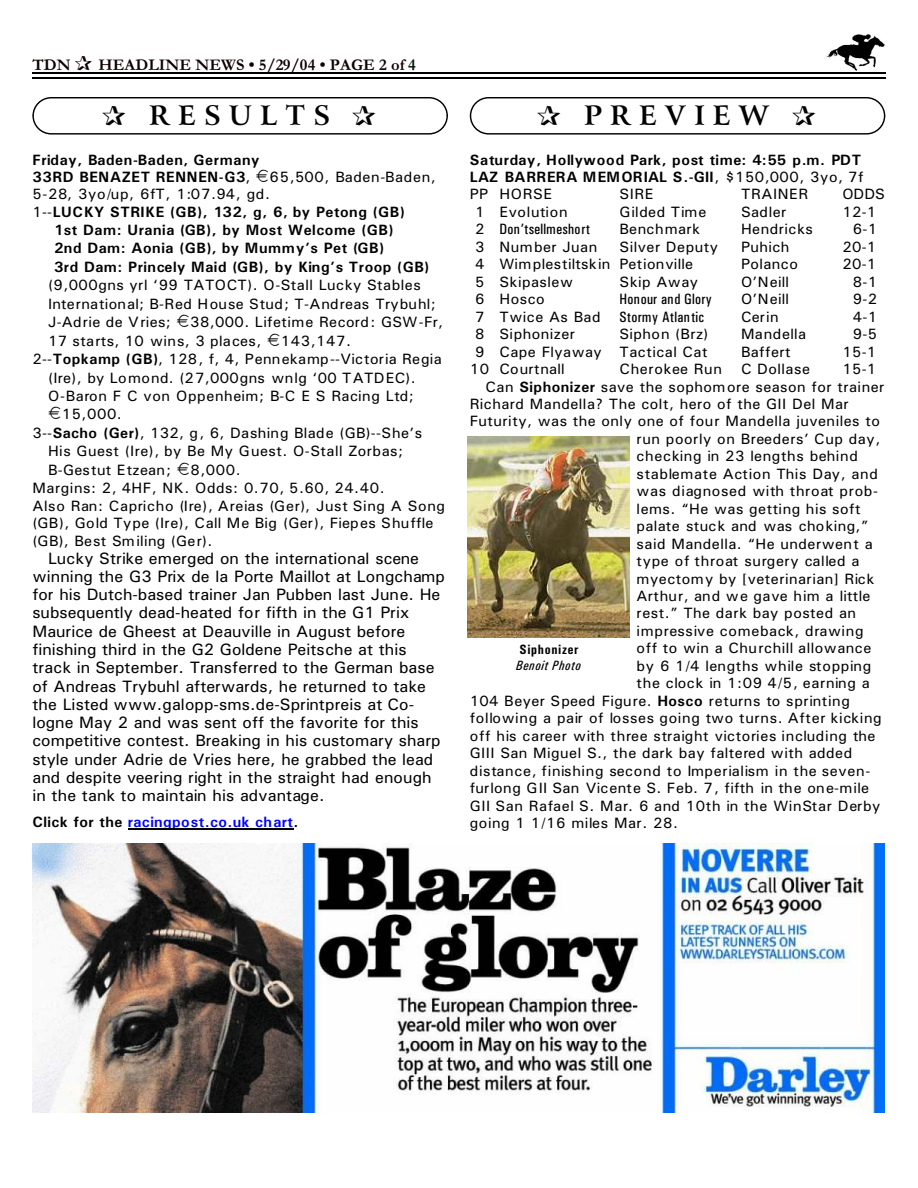
<style>
.page{position:relative;width:918px;height:1188px;background:#fff}
.page>*{position:absolute;margin:0;border:0;box-sizing:border-box;transform-origin:0 0}
.t1{font:700 27px "Arrus BT";letter-spacing:.295em;color:#000}
.t2{font:16.5px/18.3px "Univers";color:#000}
.t3{font:700 16.5px "Garamond";letter-spacing:.005em;color:#0f0000}
.t4{font:15px/17.7px "Univers";letter-spacing:.03em;color:#000}
.t5{font:700 15px/17.4px "Univers";letter-spacing:.035em;color:#000}
.t6{font:15px "Univers";letter-spacing:.01em;color:#000}
.t7{font:700 15px/17.4px "Univers";letter-spacing:.055em;color:#000}
.t8{font:15px "Univers Condensed";letter-spacing:.01em;color:#000}
.t9{font:700 15px "Univers";letter-spacing:.025em;color:#00f}
.t10{font:15px "Univers";letter-spacing:.06em;color:#000}
.t11{font:italic 13.5px "Univers Condensed";letter-spacing:.04em;color:#000}
.t12{font:700 13.5px "Univers Condensed";letter-spacing:.045em;color:#000}
.s1{color:#001400}
.s2{font-weight:400}
.s3{font-weight:700}
.s4{color:#000}
.s5{font-family:"Univers"}
</style>
<div class="page">
<img style="left:826px;top:34px;width:59px;height:36px">
<hr style="left:32px;top:72px;width:853px;height:1px;background:#000">
<hr style="left:32px;top:77px;width:853px;height:2px;background:#000">
<img style="left:32px;top:844px;width:852px;height:268px">
<div style="left:32px;top:97px;width:416px;height:38px;border:1px solid #000;border-radius:18px"></div>
<div style="left:470px;top:97px;width:415px;height:38px;border:1px solid #000;border-radius:18px"></div>
<img style="left:468px;top:437px;width:162px;height:201px">
<hr style="left:128px;top:829px;width:165px;height:1px;background:#000">
<p class="t3" style="left:32px;top:59px;width:40px">TDN</p>
<p class="t3" style="left:98px;top:59px;width:319px">HEADLINE NEWS • 5/29/04 • PAGE 2 of <span class="s1">4</span></p>
<h1 class="t1" style="left:149px;top:105px;width:183px">RESULTS</h1>
<h1 class="t1" style="left:584px;top:105px;width:187px">PREVIEW</h1>
<p class="t5" style="left:32px;top:152px;width:229px">Friday, Baden-Baden, Germany<br>33RD BENAZET RENNEN-G3<span class="s2">,</span></p>
<p class="t4" style="left:270px;top:169px;width:168px">65,500, Baden-Baden,</p>
<p class="t4" style="left:32px;top:187px;width:239px">5-28, 3yo/up, 6fT, 1:07.94, gd.</p>
<p class="t5" style="left:32px;top:204px;width:374px"><span class="s2">1--</span>LUCKY STRIKE (GB), 132, g, 6, by Petong (GB)</p>
<p class="t5" style="left:54px;top:223px;width:341px">1st Dam: Urania (GB), by Most Welcome (GB)</p>
<p class="t5" style="left:54px;top:241px;width:332px">2nd Dam: Aonia (GB), by Mummy’s Pet (GB)</p>
<p class="t5" style="left:54px;top:259px;width:377px">3rd Dam: Princely Maid (GB), by King’s Troop (GB)</p>
<p class="t4" style="left:48px;top:277px;width:389px;line-height:18.5px">(9,000gns yrl ‘99 TATOCT). O-Stall Lucky Stables<br>International; B-Red House Stud; T-Andreas Trybuhl;<br>J-Adrie de Vries;</p>
<p class="t4" style="left:48px;top:314px;width:397px;line-height:18.6px;text-indent:142px">38,000. Lifetime Record: GSW-Fr,<br>17 starts, 10 wins, 3 places,</p>
<p class="t4" style="left:281px;top:333px;width:72px">143,147.</p>
<p class="t6" style="left:32px;top:354px;width:411px">2--<span class="s3">Topkamp (GB)</span>, 128, f, 4, Pennekamp--Victoria Regia</p>
<p class="t4" style="left:48px;top:370px;width:369px">(Ire), by Lomond. (27,000gns wnlg ‘00 TATDEC).</p>
<p class="t4" style="left:48px;top:388px;width:367px">O-Baron F C von Oppenheim; B-C E S Racing Ltd;</p>
<p class="t4" style="left:62px;top:407px;width:62px">15,000.</p>
<p class="t4" style="left:32px;top:425px;width:391px">3--<span class="s3">Sacho (Ger)</span>, 132, g, 6, Dashing Blade (GB)--She’s</p>
<p class="t4" style="left:48px;top:444px;width:356px">His Guest (Ire), by Be My Guest. O-Stall Zorbas;</p>
<p class="t4" style="left:48px;top:462px;width:125px">B-Gestut Etzean;</p>
<p class="t4" style="left:32px;top:462px;width:414px;text-indent:158px">8,000.<br>Margins: 2, 4HF, NK. Odds: 0.70, 5.60, 24.40.<br>Also Ran: Capricho (Ire), Areias (Ger), Just Sing A Song (GB), Gold Type (Ire), Call Me Big (Ger), Fiepes Shuffle (GB), Best Smiling (Ger).</p>
<p class="t2" style="left:32px;top:550px;width:414px;text-indent:16px">Lucky Strike emerged on the international scene winning the G3 Prix de la Porte Maillot at Longchamp for his Dutch-based trainer Jan Pubben last June. He subsequently dead-heated for fifth in the G1 Prix Maurice de Gheest at Deauville in August before finishing third in the G2 Goldene Peitsche at this track in September. Transferred to the German base of Andreas Trybuhl afterwards, he returned to take the Listed www.galopp-sms.de-Sprintpreis at Co&shy;logne May 2 and was sent off the favorite for this competitive contest. Breaking in his customary sharp style under Adrie de Vries here, he grabbed the lead and despite veering right in the straight had enough in the tank to maintain his advantage.</p>
<p class="t9" style="left:32px;top:817px;width:267px"><span class="s4">Click for the</span> racingpost.co.uk chart<span class="s4">.</span></p>
<p class="t7" style="left:470px;top:152px;width:395px">Saturday, Hollywood Park, post time: 4:55 p.m. PDT<br>LAZ BARRERA MEMORIAL S.-GII<span class="s2">, $150,000, 3yo, 7f<br>PP HORSE</span></p>
<p class="t4" style="left:620px;top:187px;width:35px">SIRE</p>
<p class="t4" style="left:741px;top:187px;width:69px">TRAINER</p>
<p class="t4" style="left:842px;top:187px;width:44px">ODDS</p>
<p class="t4" style="left:475px;top:204px;width:94px">1 Evolution</p>
<p class="t10" style="left:620px;top:207px;width:88px">Gilded Time</p>
<p class="t4" style="left:741px;top:204px;width:47px">Sadler</p>
<p class="t4" style="left:842px;top:204px;width:35px">12-1</p>
<p class="t8" style="left:475px;top:224px;width:117px"><span class="s5">2</span> Don’tsellmeshort</p>
<p class="t4" style="left:620px;top:222px;width:82px">Benchmark</p>
<p class="t4" style="left:741px;top:222px;width:73px">Hendricks</p>
<p class="t4" style="left:853px;top:222px;width:26px">6-1</p>
<p class="t4" style="left:475px;top:239px;width:124px">3 Number Juan</p>
<p class="t4" style="left:620px;top:239px;width:100px">Silver Deputy</p>
<p class="t4" style="left:741px;top:239px;width:50px">Puhich</p>
<p class="t4" style="left:842px;top:239px;width:35px">20-1</p>
<p class="t6" style="left:475px;top:259px;width:220px">4 Wimplestiltskin Petionville</p>
<p class="t4" style="left:741px;top:257px;width:58px">Polanco</p>
<p class="t4" style="left:842px;top:257px;width:35px">20-1</p>
<p class="t4" style="left:475px;top:274px;width:100px">5 Skipaslew</p>
<p class="t4" style="left:620px;top:274px;width:80px">Skip Away</p>
<p class="t4" style="left:741px;top:274px;width:50px">O’Neill</p>
<p class="t4" style="left:853px;top:274px;width:26px">8-1</p>
<p class="t4" style="left:475px;top:292px;width:71px">6 Hosco</p>
<p class="t8" style="left:620px;top:294px;width:94px">Honour and Glory</p>
<p class="t4" style="left:741px;top:292px;width:50px">O’Neill</p>
<p class="t4" style="left:853px;top:292px;width:26px">9-2</p>
<p class="t4" style="left:475px;top:309px;width:127px">7 Twice As Bad</p>
<p class="t8" style="left:620px;top:311px;width:86px">Stormy Atlantic</p>
<p class="t4" style="left:741px;top:309px;width:39px">Cerin</p>
<p class="t4" style="left:853px;top:309px;width:26px">4-1</p>
<p class="t4" style="left:475px;top:326px;width:102px">8 Siphonizer</p>
<p class="t4" style="left:620px;top:326px;width:91px">Siphon (Brz)</p>
<p class="t6" style="left:741px;top:329px;width:67px">Mandella</p>
<p class="t4" style="left:853px;top:326px;width:26px">9-5</p>
<p class="t4" style="left:475px;top:344px;width:234px">9 Cape Flyaway Tactical Cat</p>
<p class="t4" style="left:741px;top:344px;width:51px">Baffert</p>
<p class="t4" style="left:842px;top:344px;width:35px">15-1</p>
<p class="t6" style="left:470px;top:364px;width:97px">10 Courtnall</p>
<p class="t4" style="left:620px;top:361px;width:104px">Cherokee Run</p>
<p class="t4" style="left:741px;top:361px;width:70px">C Dollase</p>
<p class="t4" style="left:842px;top:361px;width:35px">15-1</p>
<p class="t4" style="left:485px;top:379px;width:400px">Can <span class="s3">Siphonizer</span> save the sophomore season for trainer</p>
<p class="t4" style="left:470px;top:396px;width:381px">Richard Mandella? The colt, hero of the GII Del Mar</p>
<p class="t4" style="left:470px;top:414px;width:412px">Futurity, was the only one of four Mandella juveniles to</p>
<p class="t4" style="left:637px;top:431px;width:245px">run poorly on Breeders’ Cup day,</p>
<p class="t4" style="left:637px;top:449px;width:223px">checking in 23 lengths behind</p>
<p class="t4" style="left:637px;top:466px;width:243px">stablemate Action This Day, and</p>
<p class="t4" style="left:637px;top:484px;width:243px">was diagnosed with throat prob-</p>
<p class="t4" style="left:637px;top:501px;width:226px">lems. “He was getting his soft</p>
<p class="t4" style="left:637px;top:518px;width:233px">palate stuck and was choking,”</p>
<p class="t4" style="left:637px;top:536px;width:238px">said Mandella. “He underwent a</p>
<p class="t4" style="left:637px;top:553px;width:224px">type of throat surgery called a</p>
<p class="t4" style="left:637px;top:571px;width:239px">myectomy by [veterinarian] Rick</p>
<p class="t6" style="left:637px;top:591px;width:235px">Arthur, and we gave him a little</p>
<p class="t4" style="left:637px;top:606px;width:221px">rest.” The dark bay posted an</p>
<p class="t4" style="left:637px;top:623px;width:229px">impressive comeback, drawing</p>
<p class="t4" style="left:637px;top:641px;width:236px">off to win a Churchill allowance</p>
<p class="t4" style="left:637px;top:658px;width:236px">by 6 1/4 lengths while stopping</p>
<p class="t4" style="left:637px;top:676px;width:235px">the clock in 1:09 4/5, earning a</p>
<p class="t4" style="left:470px;top:693px;width:382px">104 Beyer Speed Figure. <span class="s3">Hosco</span> returns to sprinting</p>
<p class="t4" style="left:470px;top:711px;width:414px">following a pair of losses going two turns. After kicking</p>
<p class="t4" style="left:470px;top:728px;width:407px">off his career with three straight victories including the</p>
<p class="t4" style="left:470px;top:745px;width:384px">GIII San Miguel S., the dark bay faltered with added</p>
<p class="t4" style="left:470px;top:763px;width:402px">distance, finishing second to Imperialism in the seven-</p>
<p class="t6" style="left:470px;top:783px;width:401px">furlong GII San Vicente S. Feb. 7, fifth in the one-mile</p>
<p class="t4" style="left:470px;top:798px;width:412px">GII San Rafael S. Mar. 6 and 10th in the WinStar Derby</p>
<p class="t4" style="left:470px;top:815px;width:210px">going 1 1/16 miles Mar. 28.</p>
<p class="t12" style="left:519px;top:645px;width:61px">Siphonizer</p>
<p class="t11" style="left:516px;top:660px;width:66px">Benoit Photo</p>
</div>
